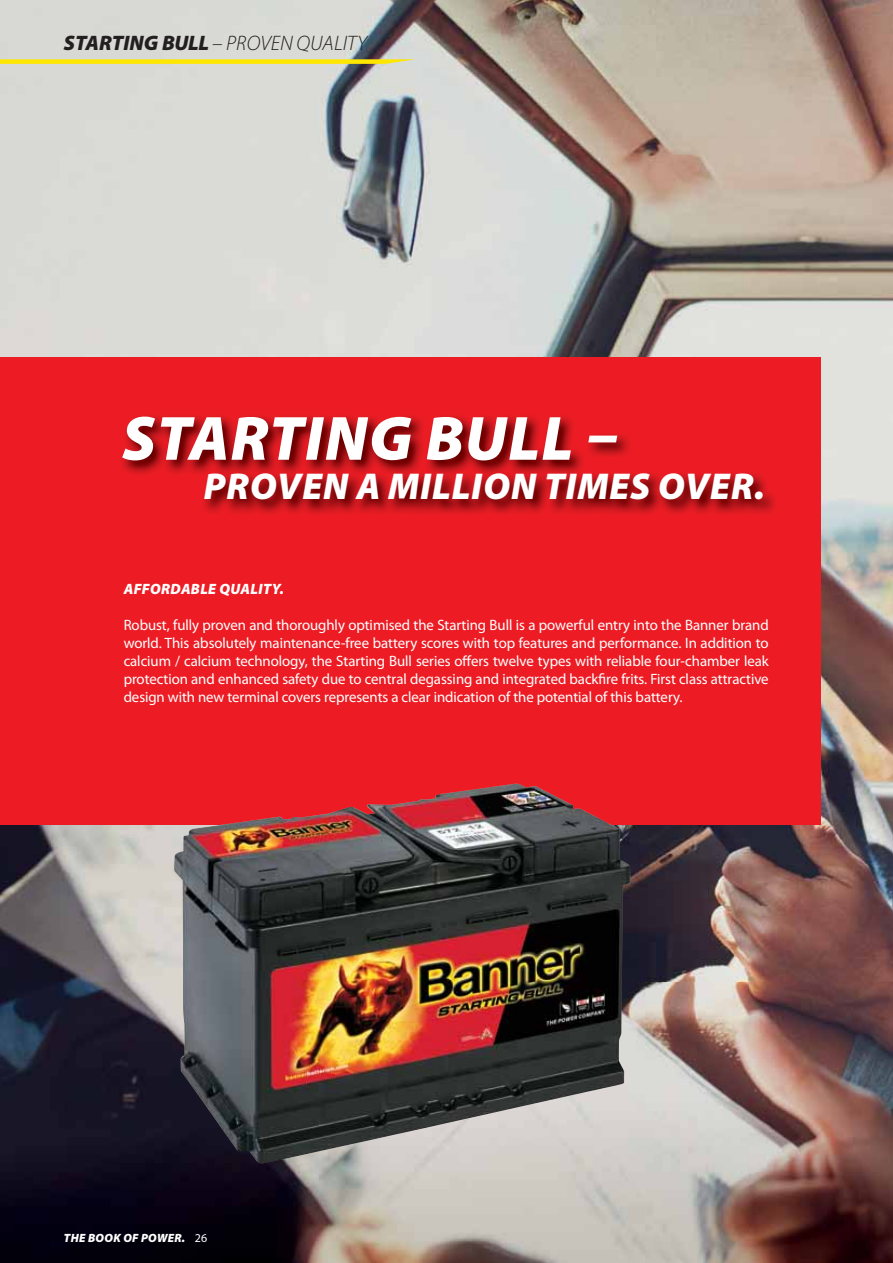
<style>
.page{position:relative;width:893px;height:1263px;background:#fff}
.page>*{position:absolute;margin:0;border:0;box-sizing:border-box;transform-origin:0 0}
.t1{font:italic 900 63px "Myriad Pro";letter-spacing:.02em;color:#fff}
.t2{font:italic 900 37.5px "Myriad Pro";letter-spacing:.02em;color:#fff}
.t3{font:italic 300 21px "Myriad Pro";letter-spacing:.005em;color:#231f20}
.t4{font:15px/18px "Myriad Pro";letter-spacing:-.01em;color:#fff;text-align:justify}
.t5{font:italic 900 15px "Myriad Pro";letter-spacing:.02em;color:#fff}
.t6{font:italic 900 12px "Myriad Pro";letter-spacing:.02em;color:#fff}
.s1{font-weight:900}
.s2{font-weight:400;font-style:normal}
</style>
<div class="page">
<img style="left:0;top:0;width:893px;height:983px">
<img style="left:0;top:983px;width:893px;height:280px">
<svg style="left:0;top:59px;width:415px;height:5px;background:#f9e319"></svg>
<div style="left:0;top:357px;width:821px;height:468px;background:#ed1c24"></div>
<img style="left:122px;top:415px;width:653px;height:99px">
<img style="left:174px;top:784px;width:456px;height:380px">
<h3 class="t3" style="left:64px;top:30px;width:305px"><span class="s1">STARTING BULL</span> – PROVEN QUALITY</h3>
<h1 class="t1" style="left:123px;top:415px;width:498px">STARTING BULL –</h1>
<h2 class="t2" style="left:204px;top:472px;width:563px">PROVEN A MILLION TIMES OVER.</h2>
<p class="t5" style="left:124px;top:583px;width:162px">AFFORDABLE QUALITY.</p>
<p class="t4" style="left:124px;top:617px;width:647px">Robust, fully proven and thoroughly optimised the Starting Bull is a powerful entry into the Banner brand world. This absolutely maintenance-free battery scores with top features and performance. In addition to calcium / calcium technology , the Starting Bull series offers twelve types with reliable four-chamber leak protection and enhanced safety due to central degassing and integrated backfire frits. First class attractive design with new terminal covers represents a clear indication of the potential of this battery.</p>
<p class="t6" style="left:64px;top:1234px;width:145px">THE BOOK OF POWER. <span class="s2">26</span></p>
</div>
